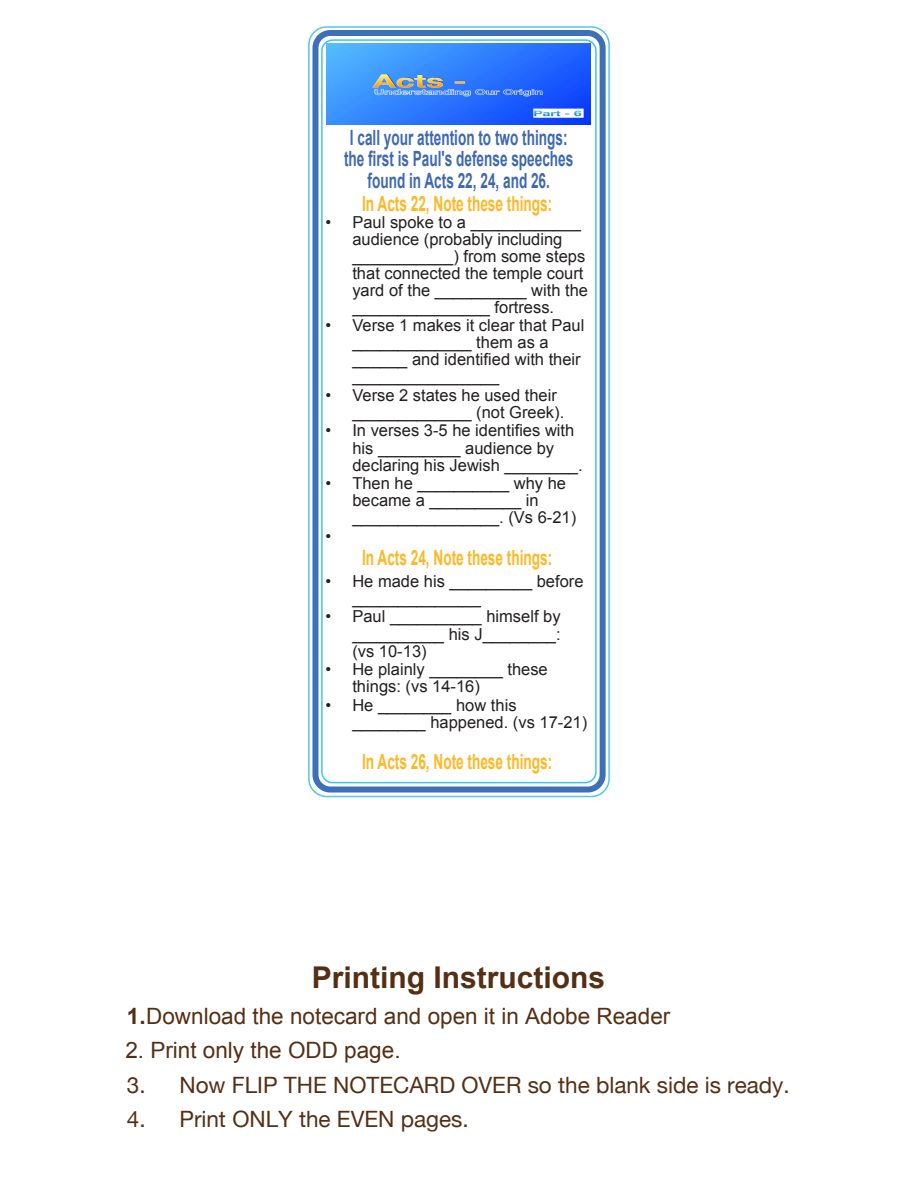
<style>
.page{position:relative;width:918px;height:1188px;background:#fff}
.page>*{position:absolute;margin:0;border:0;box-sizing:border-box;transform-origin:0 0}
.t1{font:700 30px "Arial";color:#542f14}
.t2{font:22.5px "Helvetica Neue";color:#542f14}
.t3{font:22.5px "Arial";color:#542f14}
.t4{font:700 21px/21.8px "Arial";color:#3f68b2;text-align:center;scale:.65 1}
.t5{font:700 21px "Arial";color:#fcb825;scale:.65 1}
.t6{font:16.5px/17.1px "Arial";color:#231f20}
.s1{font-weight:700}
</style>
<div class="page">
<div style="left:321px;top:39px;width:276px;height:744px;border:2px solid #3ac6f4;border-radius:11px"></div>
<div style="left:308px;top:26px;width:302px;height:771px;border:2px solid #51c8eb;border-radius:18px"></div>
<div style="left:312px;top:30px;width:294px;height:763px;border:6px solid #3d70b7;border-radius:15px"></div>
<img style="left:326px;top:44px;width:265px;height:81px">
<p class="t4" style="left:344px;top:128px;width:354px">I call your attention to two things: the first is Paul's defense speeches found in Acts 22, 24, and 26.</p>
<p class="t5" style="left:362px;top:196px;width:294px">In Acts 22, Note these things:</p>
<p class="t6" style="left:352px;top:215px;width:237px;text-indent:-27px">• Paul spoke to a ____________ audience (probably including ___________) from some steps that connected the temple court yard of the __________ with the _______________ fortress.</p>
<p class="t6" style="left:352px;top:318px;width:234px;text-indent:-27px">• Verse 1 makes it clear that Paul _____________ them as a ______ and identified with their ________________</p>
<p class="t6" style="left:352px;top:388px;width:213px;text-indent:-27px">• Verse 2 states he used their _____________ (not Greek).</p>
<p class="t6" style="left:352px;top:424px;width:232px;text-indent:-27px">• In verses 3-5 he identifies with his _________ audience by declaring his Jewish ________.</p>
<p class="t6" style="left:352px;top:476px;width:225px;text-indent:-27px">• Then he __________ why he became a __________ in ________________. (Vs 6-21)</p>
<p class="t6" style="left:325px;top:529px;width:7px">•</p>
<p class="t6" style="left:352px;top:574px;width:233px;text-indent:-27px">• He made his _________ before ______________</p>
<p class="t6" style="left:352px;top:610px;width:210px;text-align:justify;text-indent:-27px">• Paul __________ himself by __________ his J________: (vs 10-13)</p>
<p class="t6" style="left:352px;top:662px;width:197px;text-indent:-27px">• He plainly ________ these things: (vs 14-16)</p>
<p class="t6" style="left:352px;top:698px;width:236px;text-indent:-27px">• He ________ how this ________ happened. (vs 17-21)</p>
<p class="t5" style="left:362px;top:550px;width:294px">In Acts 24, Note these things:</p>
<p class="t5" style="left:362px;top:754px;width:294px">In Acts 26, Note these things:</p>
<h1 class="t1" style="left:312px;top:966px;width:295px">Printing Instructions</h1>
<h2 class="t3" style="left:127px;top:1007px;width:545px"><span class="s1">1.</span>Download the notecard and open it in Adobe Reader</h2>
<h2 class="t3" style="left:125px;top:1042px;width:277px">2. Print only the ODD page.</h2>
<h2 class="t2" style="left:127px;top:1071px;width:664px">3. Now FLIP THE NOTECARD OVER so the blank side is ready.</h2>
<h2 class="t2" style="left:127px;top:1106px;width:343px">4. Print ONLY the EVEN pages.</h2>
</div>
